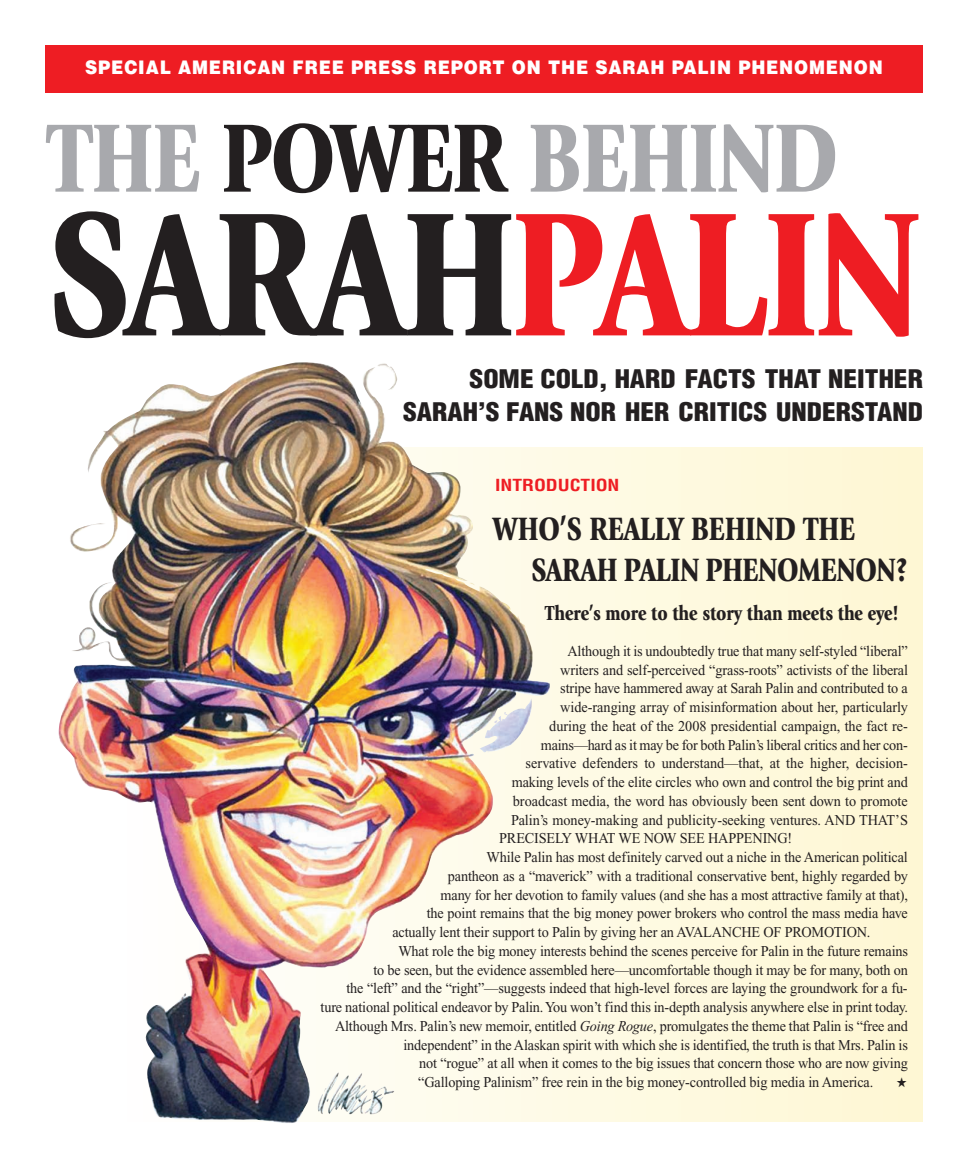
<style>
.page{position:relative;width:968px;height:1170px;background:#fff}
.page>*{position:absolute;margin:0;border:0;box-sizing:border-box;transform-origin:0 0}
.t1{font:900 183.75px "Giovanni";letter-spacing:-.02em;color:#231f20;scale:.8 1}
.t2{font:900 101.25px "Giovanni";letter-spacing:-.02em;color:#a8a9ad;scale:.8 1}
.t3{font:900 33.75px/41.2px "Giovanni";letter-spacing:-.015em;color:#231f20;scale:.8 1}
.t4{font:900 condensed 25px/33.8px "Helvetica";color:#231f20;text-align:right;scale:1.1 1}
.t5{font:900 21.25px "Giovanni";letter-spacing:-.01em;color:#231f20;scale:.8 1}
.t6{font:900 18.75px "Helvetica";letter-spacing:.05em;color:#fff;scale:.9 1}
.t7{font:700 condensed 16.25px "Helvetica";color:#ee1d23;scale:1.2 1}
.t8{font:15px "Times New Roman";letter-spacing:-.01em;color:#231f20;scale:.95 1}
.s1{color:#231f20}
.s2{color:#ee1d23}
.s3{font-style:italic}
</style>
<div class="page">
<div style="left:45px;top:45px;width:877px;height:48px;background:#ee1d23"></div>
<img style="left:121px;top:448px;width:801px;height:674px">
<img style="left:211px;top:362px;width:339px;height:761px">
<svg style="left:896px;top:1077px;width:10px;height:10px"></svg>
<p class="t6" style="left:85px;top:57px;width:887px">SPECIAL AMERICAN FREE PRESS REPORT ON THE SARAH PALIN PHENOMENON</p>
<h2 class="t2" style="left:46px;top:119px;width:991px">THE <span class="s1">POWER</span> BEHIND</h2>
<h1 class="t1" style="left:46px;top:203px;width:1095px">SARAH<span class="s2">PALIN</span></h1>
<h3 class="t4" style="left:403px;top:362px;width:474px">SOME COLD, HARD FACTS THAT NEITHER<br>SARAH’S FANS NOR HER CRITICS UNDERSTAND</h3>
<p class="t7" style="left:495px;top:476px;width:105px">INTRODUCTION</p>
<h3 class="t3" style="left:531px;top:511px;width:472px;text-indent:-38px">WHO’S REALLY BEHIND THE<br>SARAH PALIN PHENOMENON?</h3>
<h3 class="t5" style="left:545px;top:605px;width:444px">There’s more to the story than meets the eye!</h3>
<p class="t8" style="left:567px;top:646px;width:360px">Although it is undoubtedly true that many self-styled “liberal”</p>
<p class="t8" style="left:560px;top:664px;width:367px">writers and self-perceived “grass-roots” activists of the liberal</p>
<p class="t8" style="left:560px;top:683px;width:367px">stripe have hammered away at Sarah Palin and contributed to a</p>
<p class="t8" style="left:560px;top:702px;width:367px">wide-ranging array of misinformation about her, particularly</p>
<p class="t8" style="left:549px;top:721px;width:379px">during the heat of the 2008 presidential campaign, the fact re-</p>
<p class="t8" style="left:541px;top:739px;width:388px">mains—hard as it may be for both Palin’s liberal critics and her con-</p>
<p class="t8" style="left:525px;top:758px;width:404px">servative defenders to understand—that, at the higher, decision-</p>
<p class="t8" style="left:511px;top:777px;width:418px">making levels of the elite circles who own and control the big print and</p>
<p class="t8" style="left:513px;top:796px;width:417px">broadcast media, the word has obviously been sent down to promote</p>
<p class="t8" style="left:511px;top:814px;width:419px">Palin’s money-making and publicity-seeking ventures. AND THAT’S</p>
<p class="t8" style="left:499px;top:833px;width:310px">PRECISELY WHAT WE NOW SEE HAPPENING!</p>
<p class="t8" style="left:486px;top:852px;width:445px">While Palin has most definitely carved out a niche in the American political</p>
<p class="t8" style="left:448px;top:871px;width:486px">pantheon as a “maverick” with a traditional conservative bent, highly regarded by</p>
<p class="t8" style="left:440px;top:889px;width:493px">many for her devotion to family values (and she has a most attractive family at that),</p>
<p class="t8" style="left:427px;top:908px;width:508px">the point remains that the big money power brokers who control the mass media have</p>
<p class="t8" style="left:392px;top:927px;width:504px">actually lent their support to Palin by giving her an AVALANCHE OF PROMOTION.</p>
<p class="t8" style="left:398px;top:946px;width:538px">What role the big money interests behind the scenes perceive for Palin in the future remains</p>
<p class="t8" style="left:373px;top:964px;width:564px">to be seen, but the evidence assembled here—uncomfortable though it may be for many, both on</p>
<p class="t8" style="left:346px;top:983px;width:592px">the “left” and the “right”—suggests indeed that high-level forces are laying the groundwork for a fu-</p>
<p class="t8" style="left:320px;top:1002px;width:620px">ture national political endeavor by Palin.You won’t find this in-depth analysis anywhere else in print today.</p>
<p class="t8" style="left:335px;top:1021px;width:604px">Although Mrs. Palin’s new memoir, entitled <span class="s3">Going Rogue</span>, promulgates the theme that Palin is “free and</p>
<p class="t8" style="left:403px;top:1039px;width:532px">independent” in the Alaskan spirit with which she is identified, the truth is that Mrs. Palin is</p>
<p class="t8" style="left:419px;top:1058px;width:516px">not “rogue” at all when it comes to the big issues that concern those who are now giving</p>
<p class="t8" style="left:418px;top:1077px;width:480px">“Galloping Palinism” free rein in the big money-controlled big media in America.</p>
</div>
